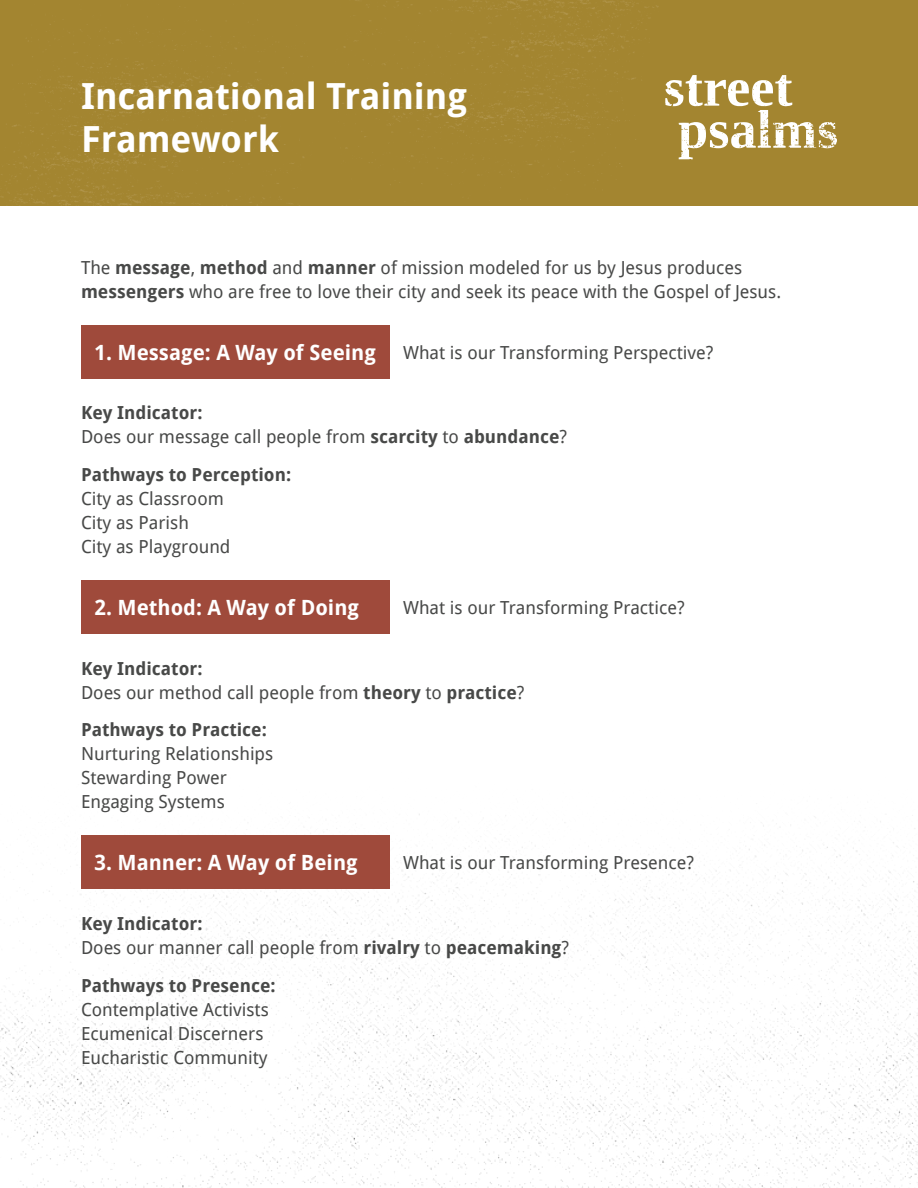
<style>
.page{position:relative;width:918px;height:1188px;background:#fff}
.page>*{position:absolute;margin:0;border:0;box-sizing:border-box;transform-origin:0 0}
.t1{font:700 36px "Droid Sans";color:#fff}
.t2{font:700 21px "Droid Sans";color:#fff}
.t3{font:18px/24px "Droid Sans";color:#484948}
.t4{font:700 18px "Droid Sans";color:#484948}
.s1{font-weight:700}
</style>
<div class="page">
<img style="left:0;top:814px;width:918px;height:374px">
<div style="left:0;top:0;width:918px;height:206px;background:#a38530"></div>
<img style="left:342px;top:0;width:317px;height:200px">
<img style="left:1px;top:20px;width:304px;height:186px">
<svg style="left:665px;top:75px;width:172px;height:84px"></svg>
<div style="left:81px;top:325px;width:309px;height:54px;background:#9f4a3b"></div>
<div style="left:81px;top:580px;width:309px;height:54px;background:#9f4a3b"></div>
<div style="left:81px;top:835px;width:309px;height:54px;background:#9f4a3b"></div>
<p class="t1" style="left:81px;top:75px;width:388px">Incarnational Training</p>
<p class="t1" style="left:81px;top:118px;width:199px">Framework</p>
<p class="t3" style="left:81px;top:256px;width:702px">The <span class="s1">message</span>, <span class="s1">method</span> and <span class="s1">manner</span> of mission modeled for us by Jesus produces <span class="s1">messengers</span> who are free to love their city and seek its peace with the Gospel of Jesus.</p>
<p class="t2" style="left:94px;top:340px;width:283px">1. Message: A Way of Seeing</p>
<p class="t3" style="left:403px;top:340px;width:312px">What is our Transforming Perspective?</p>
<p class="t4" style="left:81px;top:403px;width:123px">Key Indicator:</p>
<p class="t3" style="left:81px;top:425px;width:488px">Does our message call people from <span class="s1">scarcity</span> to <span class="s1">abundance</span>?</p>
<p class="t4" style="left:81px;top:464px;width:212px">Pathways to Perception:</p>
<p class="t3" style="left:81px;top:487px;width:144px">City as Classroom</p>
<p class="t3" style="left:81px;top:511px;width:109px">City as Parish</p>
<p class="t3" style="left:81px;top:535px;width:151px">City as Playground</p>
<p class="t2" style="left:94px;top:595px;width:266px">2. Method: A Way of Doing</p>
<p class="t3" style="left:403px;top:596px;width:283px">What is our Transforming Practice?</p>
<p class="t4" style="left:81px;top:658px;width:123px">Key Indicator:</p>
<p class="t3" style="left:81px;top:681px;width:445px">Does our method call people from <span class="s1">theory</span> to <span class="s1">practice</span>?</p>
<p class="t4" style="left:81px;top:720px;width:187px">Pathways to Practice:</p>
<p class="t3" style="left:81px;top:742px;width:194px">Nurturing Relationships</p>
<p class="t3" style="left:81px;top:766px;width:148px">Stewarding Power</p>
<p class="t3" style="left:81px;top:790px;width:145px">Engaging Systems</p>
<p class="t2" style="left:94px;top:851px;width:265px">3. Manner: A Way of Being</p>
<p class="t3" style="left:403px;top:851px;width:293px">What is our Transforming Presence?</p>
<p class="t4" style="left:81px;top:913px;width:123px">Key Indicator:</p>
<p class="t3" style="left:81px;top:936px;width:490px">Does our manner call people from <span class="s1">rivalry</span> to <span class="s1">peacemaking</span>?</p>
<p class="t4" style="left:81px;top:975px;width:196px">Pathways to Presence:</p>
<p class="t3" style="left:81px;top:997px;width:189px">Contemplative Activists</p>
<p class="t3" style="left:81px;top:1021px;width:184px">Ecumenical Discerners</p>
<p class="t3" style="left:81px;top:1045px;width:188px">Eucharistic Community</p>
</div>
